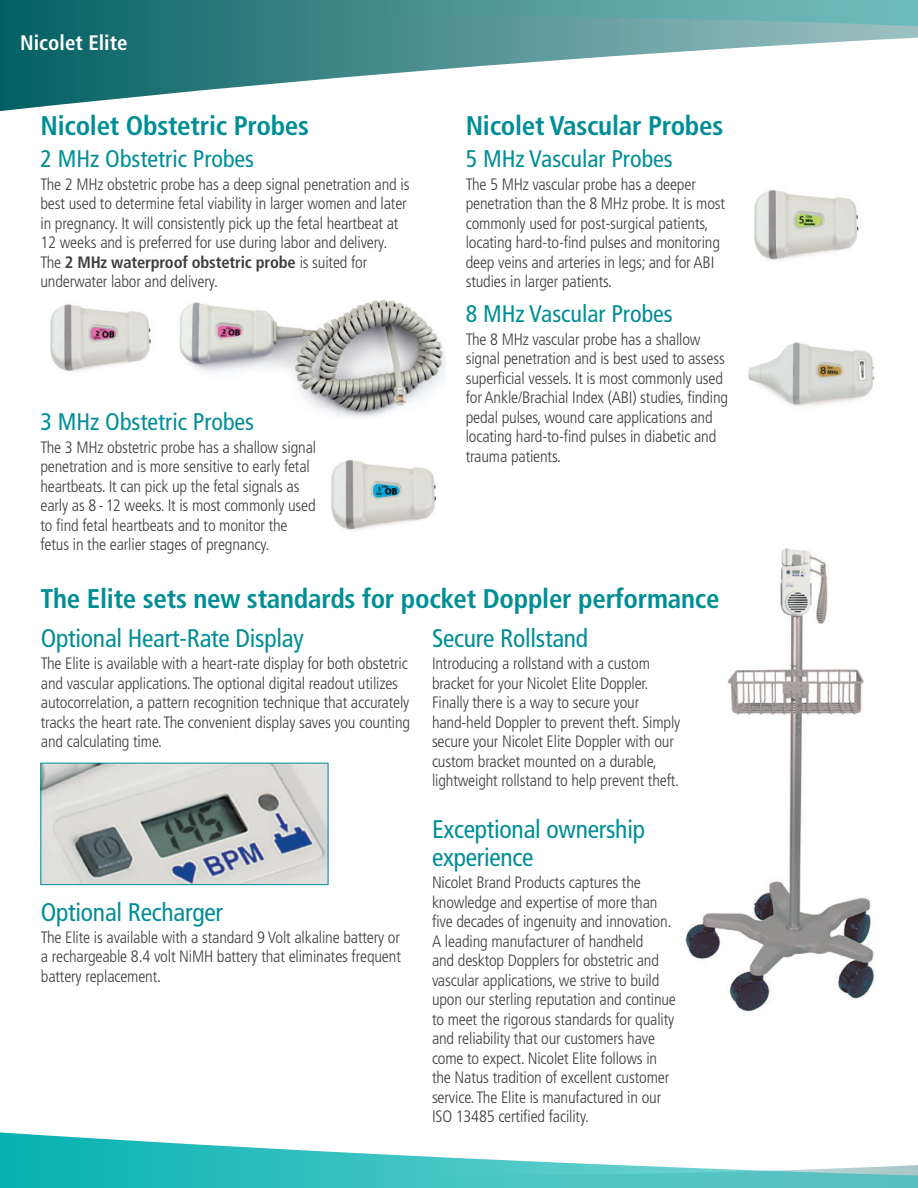
<style>
.page{position:relative;width:918px;height:1188px;background:#fff}
.page>*{position:absolute;margin:0;border:0;box-sizing:border-box;transform-origin:0 0}
.t1{font:700 condensed 27px "Frutiger LT Std";letter-spacing:-.01em;color:#008e96}
.t2{font:condensed 25.5px/28.5px "Frutiger LT Std";letter-spacing:-.01em;color:#008e96}
.t3{font:condensed 24px "Frutiger LT Std";color:#008e96}
.t4{font:700 condensed 21px "Frutiger LT Std";color:#fff}
.t5{font:300 condensed 16.5px/19.5px "Frutiger LT Std";letter-spacing:-.01em;color:#3e3e3f}
.s1{font-weight:700}
</style>
<div class="page">
<svg style="left:0;top:0;width:347px;height:112px"></svg>
<svg style="left:0;top:1132px;width:918px;height:56px"></svg>
<svg style="left:347px;top:0;width:571px;height:77px"></svg>
<img style="left:50px;top:304px;width:101px;height:68px">
<img style="left:179px;top:299px;width:266px;height:118px">
<img style="left:331px;top:460px;width:105px;height:71px">
<img style="left:685px;top:548px;width:190px;height:464px">
<img style="left:42px;top:765px;width:284px;height:118px">
<div style="left:40px;top:763px;width:288px;height:122px;border:1px solid #008e96"></div>
<img style="left:754px;top:190px;width:105px;height:71px">
<img style="left:748px;top:342px;width:127px;height:64px">
<p class="t4" style="left:20px;top:30px;width:109px">Nicolet Elite</p>
<h1 class="t1" style="left:40px;top:110px;width:270px">Nicolet Obstetric Probes</h1>
<h3 class="t3" style="left:40px;top:144px;width:215px">2 MHz Obstetric Probes</h3>
<p class="t5" style="left:40px;top:174px;width:371px">The 2 MHz obstetric probe has a deep signal penetration and is best used to determine fetal viability in larger women and later in pregnancy. It will consistently pick up the fetal heartbeat at 12 weeks and is preferred for use during labor and delivery.<br>The <span class="s1">2 MHz waterproof obstetric probe</span> is suited for underwater labor and delivery.</p>
<h3 class="t3" style="left:40px;top:407px;width:215px">3 MHz Obstetric Probes</h3>
<p class="t5" style="left:40px;top:438px;width:277px">The 3 MHz obstetric probe has a shallow signal penetration and is more sensitive to early fetal heartbeats. It can pick up the fetal signals as early as 8 - 12 weeks. It is most commonly used to find fetal heartbeats and to monitor the fetus in the earlier stages of pregnancy.</p>
<h1 class="t1" style="left:466px;top:110px;width:259px">Nicolet Vascular Probes</h1>
<h3 class="t3" style="left:466px;top:144px;width:208px">5 MHz Vascular Probes</h3>
<p class="t5" style="left:466px;top:174px;width:261px">The 5 MHz vascular probe has a deeper penetration than the 8 MHz probe. It is most commonly used for post-surgical patients, locating hard-to-find pulses and monitoring deep veins and arteries in legs; and for ABI studies in larger patients.</p>
<h3 class="t3" style="left:466px;top:299px;width:208px">8 MHz Vascular Probes</h3>
<p class="t5" style="left:466px;top:330px;width:264px">The 8 MHz vascular probe has a shallow signal penetration and is best used to assess superficial vessels. It is most commonly used for Ankle/Brachial Index (ABI) studies, finding pedal pulses, wound care applications and locating hard-to-find pulses in diabetic and trauma patients.</p>
<h1 class="t1" style="left:40px;top:582px;width:681px">The Elite sets new standards for pocket Doppler performance</h1>
<h2 class="t2" style="left:432px;top:624px;width:158px">Secure Rollstand</h2>
<p class="t5" style="left:432px;top:654px;width:250px">Introducing a rollstand with a custom bracket for your Nicolet Elite Doppler.<br>Finally there is a way to secure your hand-held Doppler to prevent theft. Simply secure your Nicolet Elite Doppler with our custom bracket mounted on a durable, lightweight rollstand to help prevent theft.</p>
<h2 class="t2" style="left:432px;top:815px;width:215px">Exceptional ownership experience</h2>
<p class="t5" style="left:432px;top:873px;width:246px">Nicolet Brand Products captures the knowledge and expertise of more than five decades of ingenuity and innovation.<br>A leading manufacturer of handheld<br>and desktop Dopplers for obstetric and vascular applications, we strive to build upon our sterling reputation and continue to meet the rigorous standards for quality and reliability that our customers have come to expect. Nicolet Elite follows in the Natus tradition of excellent customer service. The Elite is manufactured in our ISO 13485 certified facility.</p>
<h2 class="t2" style="left:41px;top:624px;width:264px">Optional Heart-Rate Display</h2>
<p class="t5" style="left:41px;top:654px;width:371px">The Elite is available with a heart-rate display for both obstetric and vascular applications. The optional digital readout utilizes autocorrelation, a pattern recognition technique that accurately tracks the heart rate. The convenient display saves you counting and calculating time.</p>
<h2 class="t2" style="left:41px;top:898px;width:184px">Optional Recharger</h2>
<p class="t5" style="left:41px;top:928px;width:362px;text-align:justify">The Elite is available with a standard 9 Volt alkaline battery or a rechargeable 8.4 volt NiMH battery that eliminates frequent battery replacement.</p>
</div>
